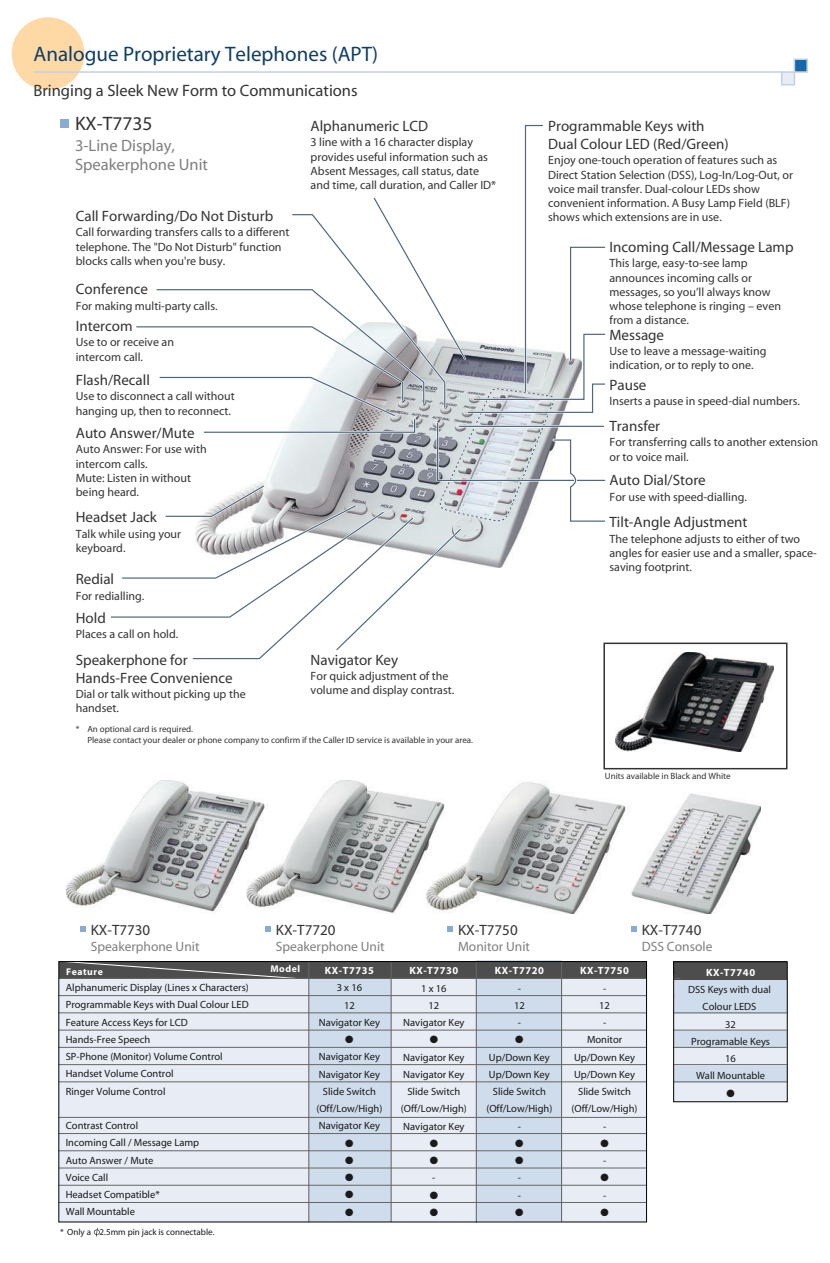
<style>
.page{position:relative;width:830px;height:1263px;background:#fff}
.page>*{position:absolute;margin:0;border:0;box-sizing:border-box;transform-origin:0 0}
.t1{font:21px "Myriad";color:#0e3e67}
.t2{font:19.5px "Myriad";color:#333}
.t3{font:16.5px "Myriad";color:#333}
.t4{font:16.5px/19.5px "Myriad";color:#7f7f7f}
.t5{font:15px/18px "Myriad";color:#333}
.t6{font:13.5px "Myriad";color:#7f7f7f}
.t7{font:12px/14.2px "Myriad";color:#333}
.t8{font:10.5px/17.2px "Myriad";color:#1a1a1a;text-align:center}
.t9{font:700 10.5px "Myriad";letter-spacing:.05em;color:#fff}
.t10{font:10.5px/17.2px "Zapf Dingbats";color:#1a1a1a;text-align:justify}
.t11{font:700 9.75px "Myriad";letter-spacing:.05em;color:#fff}
.t12{font:9px/10.5px "Myriad";color:#333}
.t13{font:9px "Myriad";color:#1a1a1a}
</style>
<div class="page">
<img style="left:67px;top:781px;width:692px;height:132px">
<img style="left:615px;top:652px;width:157px;height:100px">
<div style="left:603px;top:643px;width:184px;height:126px;border:2px solid #333"></div>
<div style="left:673px;top:964px;width:113px;height:138px;background:#e7ecf5"></div>
<div style="left:674px;top:980px;width:113px;height:33px;background:#cfdceb"></div>
<div style="left:673px;top:961px;width:114px;height:18px;background:#4d4d4d"></div>
<div style="left:12px;top:17px;width:72px;height:73px;background:#fed9a6;border-radius:50%"></div>
<svg style="left:33px;top:58px;width:775px;height:28px"></svg>
<svg style="left:265px;top:926px;width:6px;height:6px"></svg>
<svg style="left:80px;top:926px;width:6px;height:6px"></svg>
<svg style="left:447px;top:926px;width:6px;height:6px"></svg>
<svg style="left:631px;top:926px;width:5px;height:6px"></svg>
<div style="left:59px;top:961px;width:587px;height:261px;background:#e7ecf5"></div>
<div style="left:308px;top:961px;width:82px;height:261px;background:#cfdceb"></div>
<div style="left:476px;top:961px;width:85px;height:260px;background:#cfdceb"></div>
<div style="left:59px;top:961px;width:587px;height:17px;background:#4d4d4d"></div>
<svg style="left:79px;top:963px;width:217px;height:15px"></svg>
<hr style="left:59px;top:995px;width:615px;height:1px;background:#666">
<hr style="left:59px;top:1167px;width:587px;height:1px;background:#666">
<hr style="left:59px;top:1117px;width:587px;height:1px;background:#666">
<hr style="left:59px;top:1133px;width:587px;height:1px;background:#666">
<hr style="left:59px;top:1150px;width:587px;height:1px;background:#666">
<hr style="left:59px;top:1185px;width:587px;height:1px;background:#666">
<hr style="left:59px;top:1202px;width:587px;height:1px;background:#666">
<hr style="left:390px;top:961px;width:1px;height:261px;background:#666">
<hr style="left:475px;top:962px;width:1px;height:261px;background:#666">
<hr style="left:560px;top:961px;width:2px;height:261px;background:#666">
<hr style="left:308px;top:961px;width:1px;height:261px;background:#666">
<hr style="left:59px;top:978px;width:621px;height:1px;background:#666">
<svg style="left:94px;top:1228px;width:6px;height:9px"></svg>
<div style="left:673px;top:1031px;width:113px;height:17px;background:#cfdceb"></div>
<div style="left:672px;top:1066px;width:115px;height:16px;background:#cfdceb"></div>
<hr style="left:59px;top:1012px;width:727px;height:1px;background:#666">
<hr style="left:59px;top:1030px;width:727px;height:1px;background:#666">
<hr style="left:59px;top:1064px;width:727px;height:1px;background:#666">
<hr style="left:58px;top:1047px;width:728px;height:1px;background:#666">
<hr style="left:59px;top:1081px;width:727px;height:1px;background:#666">
<div style="left:646px;top:975px;width:27px;height:110px;background:#fff"></div>
<div style="left:58px;top:961px;width:588px;height:261px;border:1px solid #000"></div>
<div style="left:673px;top:961px;width:114px;height:141px;border:1px solid #000"></div>
<div style="left:60px;top:119px;width:8px;height:9px;background:#87abd1"></div>
<svg style="left:110px;top:124px;width:497px;height:537px"></svg>
<svg style="left:515px;top:1150px;width:8px;height:2px"></svg>
<svg style="left:430px;top:1150px;width:7px;height:2px"></svg>
<h1 class="t1" style="left:34px;top:43px;width:346px">Analogue Proprietary Telephones (APT)</h1>
<h3 class="t3" style="left:34px;top:82px;width:325px">Bringing a Sleek New Form to Communications</h3>
<h2 class="t2" style="left:75px;top:114px;width:79px">KX-T7735</h2>
<p class="t5" style="left:310px;top:118px;width:119px">Alphanumeric LCD</p>
<p class="t7" style="left:310px;top:136px;width:187px">3 line with a 16 character display provides useful information such as Absent Messages, call status, date and time, call duration, and Caller ID*</p>
<p class="t5" style="left:548px;top:118px;width:182px">Programmable Keys with<br>Dual Colour LED (Red/Green)</p>
<p class="t7" style="left:548px;top:154px;width:246px">Enjoy one-touch operation of features such as Direct Station Selection (DSS), Log-In/Log-Out, or voice mail transfer. Dual-colour LEDs show convenient information. A Busy Lamp Field (BLF)</p>
<h3 class="t4" style="left:75px;top:136px;width:134px">3-Line Display,<br>Speakerphone Unit</h3>
<p class="t5" style="left:76px;top:208px;width:199px">Call Forwarding/Do Not Disturb</p>
<p class="t7" style="left:548px;top:211px;width:175px">shows which extensions are in use.</p>
<p class="t7" style="left:76px;top:226px;width:215px">Call forwarding transfers calls to a different telephone. The "Do Not Disturb" function blocks calls when you're busy.</p>
<p class="t5" style="left:609px;top:239px;width:185px">Incoming Call/Message Lamp</p>
<p class="t7" style="left:609px;top:257px;width:173px">This large, easy-to-see lamp announces incoming calls or messages, so you’ll always know whose telephone is ringing – even from a distance.</p>
<p class="t5" style="left:76px;top:281px;width:74px">Conference</p>
<p class="t7" style="left:76px;top:299px;width:143px">For making multi-party calls.</p>
<p class="t5" style="left:76px;top:318px;width:58px">Intercom</p>
<p class="t7" style="left:76px;top:336px;width:100px">Use to or receive an intercom call.</p>
<p class="t5" style="left:609px;top:326px;width:56px">Message</p>
<p class="t7" style="left:609px;top:345px;width:158px">Use to leave a message-waiting indication, or to reply to one.</p>
<p class="t5" style="left:76px;top:372px;width:76px">Flash/Recall</p>
<p class="t7" style="left:76px;top:390px;width:160px">Use to disconnect a call without hanging up, then to reconnect.</p>
<p class="t5" style="left:76px;top:425px;width:120px">Auto Answer/Mute</p>
<p class="t7" style="left:76px;top:443px;width:132px">Auto Answer: For use with intercom calls.<br>Mute: Listen in without being heard.</p>
<p class="t5" style="left:76px;top:509px;width:83px">Headset Jack</p>
<p class="t7" style="left:76px;top:527px;width:107px">Talk while using your keyboard.</p>
<p class="t5" style="left:76px;top:571px;width:40px">Redial</p>
<p class="t7" style="left:76px;top:589px;width:70px">For redialling.</p>
<p class="t5" style="left:76px;top:610px;width:31px">Hold</p>
<p class="t7" style="left:76px;top:628px;width:104px">Places a call on hold.</p>
<p class="t5" style="left:76px;top:651px;width:158px">Speakerphone for<br>Hands-Free Convenience</p>
<p class="t7" style="left:76px;top:688px;width:171px">Dial or talk without picking up the handset.</p>
<p class="t5" style="left:310px;top:651px;width:89px">Navigator Key</p>
<p class="t7" style="left:310px;top:670px;width:145px">For quick adjustment of the volume and display contrast.</p>
<p class="t12" style="left:87px;top:724px;width:387px;text-indent:-11px">* An optional card is required.<br>Please contact your dealer or phone company to confirm if the Caller ID service is available in your area.</p>
<p class="t5" style="left:609px;top:376px;width:38px">Pause</p>
<p class="t7" style="left:609px;top:395px;width:192px">Inserts a pause in speed-dial numbers.</p>
<p class="t5" style="left:609px;top:418px;width:52px">Transfer</p>
<p class="t7" style="left:609px;top:436px;width:210px">For transferring calls to another extension or to voice mail.</p>
<p class="t5" style="left:609px;top:472px;width:98px">Auto Dial/Store</p>
<p class="t7" style="left:609px;top:490px;width:139px">For use with speed-dialling.</p>
<p class="t5" style="left:609px;top:514px;width:139px">Tilt-Angle Adjustment</p>
<p class="t7" style="left:609px;top:532px;width:209px">The telephone adjusts to either of two angles for easier use and a smaller, space&shy;saving footprint.</p>
<p class="t12" style="left:604px;top:771px;width:127px">Units available in Black and White</p>
<p class="t5" style="left:91px;top:921px;width:61px">KX-T7730</p>
<p class="t5" style="left:276px;top:921px;width:61px">KX-T7720</p>
<p class="t5" style="left:458px;top:921px;width:61px">KX-T7750</p>
<p class="t5" style="left:641px;top:921px;width:61px">KX-T7740</p>
<p class="t6" style="left:91px;top:939px;width:110px">Speakerphone Unit</p>
<p class="t6" style="left:276px;top:939px;width:110px">Speakerphone Unit</p>
<p class="t6" style="left:458px;top:939px;width:73px">Monitor Unit</p>
<p class="t6" style="left:641px;top:939px;width:72px">DSS Console</p>
<p class="t11" style="left:66px;top:966px;width:38px">Feature</p>
<p class="t8" style="left:66px;top:979px;width:184px;text-align:left">Alphanumeric Display (Lines x Characters)<br>Programmable Keys with Dual Colour LED<br>Feature Access Keys for LCD<br>Hands-Free Speech<br>SP-Phone (Monitor) Volume Control<br>Handset Volume Control<br>Ringer Volume Control</p>
<p class="t8" style="left:66px;top:1117px;width:135px;text-align:left">Contrast Control<br>Incoming Call / Message Lamp<br>Auto Answer / Mute<br>Voice Call<br>Headset Compatible*<br>Wall Mountable</p>
<p class="t11" style="left:270px;top:963px;width:31px">Model</p>
<p class="t9" style="left:325px;top:965px;width:51px">KX-T7735</p>
<p class="t8" style="left:318px;top:980px;width:63px">3x16<br>12<br>Navigator Key</p>
<p class="t10" style="left:345px;top:1031px;width:10px">●</p>
<p class="t8" style="left:316px;top:1049px;width:67px">Navigator Key<br>Navigator Key<br>Slide Switch (Off/Low/High)<br>Navigator Key</p>
<p class="t10" style="left:345px;top:1134px;width:10px">● ● ● ● ●</p>
<p class="t9" style="left:409px;top:965px;width:51px">KX-T7730</p>
<p class="t8" style="left:403px;top:980px;width:63px">1x16<br>12<br>Navigator Key</p>
<p class="t10" style="left:429px;top:1031px;width:10px">●</p>
<p class="t8" style="left:400px;top:1049px;width:67px">Navigator Key<br>Navigator Key<br>Slide Switch (Off/Low/High)<br>Navigator Key</p>
<p class="t8" style="left:432px;top:1169px;width:5px">-</p>
<p class="t9" style="left:494px;top:965px;width:51px">KX-T7720</p>
<p class="t8" style="left:513px;top:980px;width:12px">-<br>12 -</p>
<p class="t10" style="left:515px;top:1031px;width:10px">●</p>
<p class="t8" style="left:486px;top:1049px;width:67px">Up/Down Key<br>Up/Down Key<br>Slide Switch (Off/Low/High) -</p>
<p class="t8" style="left:517px;top:1169px;width:5px;text-align:left">- -</p>
<p class="t10" style="left:515px;top:1203px;width:10px">●</p>
<p class="t9" style="left:579px;top:965px;width:51px">KX-T7750</p>
<p class="t8" style="left:571px;top:980px;width:67px">-<br>12<br>-<br>Monitor<br>Up/Down Key<br>Up/Down Key<br>Slide Switch (Off/Low/High) -</p>
<p class="t10" style="left:600px;top:1134px;width:10px">●</p>
<p class="t8" style="left:602px;top:1152px;width:5px">-</p>
<p class="t10" style="left:600px;top:1169px;width:10px">●</p>
<p class="t8" style="left:602px;top:1187px;width:5px">-</p>
<p class="t10" style="left:600px;top:1203px;width:10px">●</p>
<p class="t9" style="left:705px;top:967px;width:51px">KX-T7740</p>
<p class="t8" style="left:687px;top:981px;width:84px">DSS Keys with dual<br>Colour LEDS<br>32<br>Programable Keys<br>16<br>Wall Mountable</p>
<p class="t10" style="left:726px;top:1084px;width:10px">●</p>
<p class="t13" style="left:60px;top:1227px;width:156px">* Only a 2.5mm pin jack is connectable.</p>
</div>
